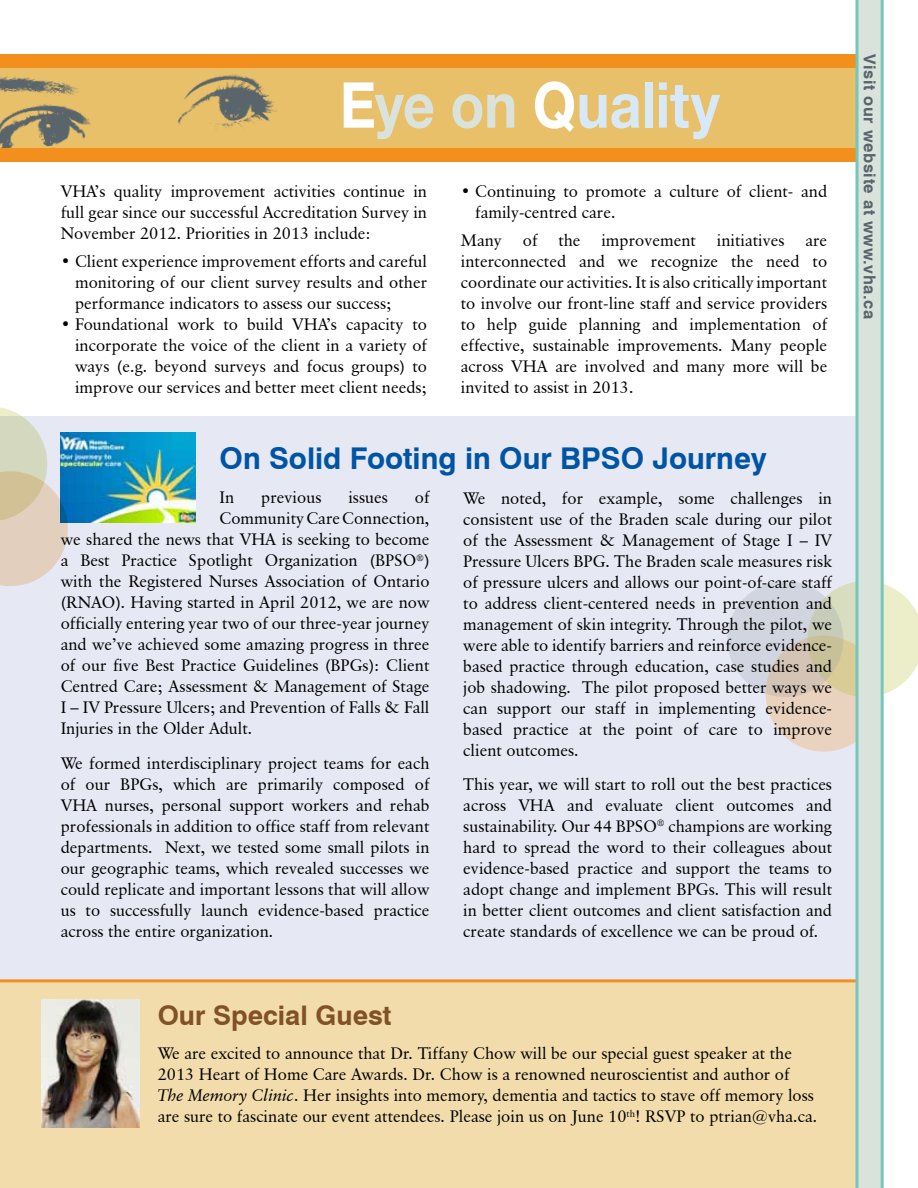
<style>
.page{position:relative;width:918px;height:1188px;background:#fff}
.page>*{position:absolute;margin:0;border:0;box-sizing:border-box;transform-origin:0 0}
.t1{font:700 63.3px "Helvetica Neue LT Std";letter-spacing:-.005em;color:#d7e8f7;scale:.88 1}
.t2{font:700 30px "Swiss 721 BT";color:#0054a4}
.t3{font:700 27px "Swiss 721 BT";color:#815127}
.t4{font:16.5px/21px "Classical Garamond BT";color:#000;text-align:justify}
.t5{font:700 16.5px "Swiss 721 BT";letter-spacing:.04em;color:#58656c}
.s1{color:#fff}
.s2{color:#d9e2db}
.s3{font-style:italic}
</style>
<div class="page">
<div style="left:0;top:417px;width:881px;height:565px;background:#e6e8f4"></div>
<div style="left:0;top:979px;width:807px;height:209px;background:#f2dcab"></div>
<img style="left:76px;top:432px;width:119px;height:90px">
<div style="left:766px;top:636px;width:116px;height:116px;background:#e9d2be;border-radius:50%"></div>
<svg style="left:727px;top:581px;width:116px;height:116px;background:#d1d1d5"></svg>
<div style="left:0;top:61px;width:871px;height:97px;background:#e8c069"></div>
<img style="left:0;top:73px;width:277px;height:75px">
<div style="left:0;top:148px;width:880px;height:13px;background:#f3901d"></div>
<div style="left:0;top:54px;width:880px;height:14px;background:#f3901d"></div>
<svg style="left:807px;top:0;width:111px;height:1188px"></svg>
<svg style="left:0;top:407px;width:76px;height:179px"></svg>
<img style="left:41px;top:999px;width:99px;height:128px">
<h1 class="t1" style="left:340px;top:66px;width:433px"><span class="s1">E</span><span class="s2">ye on</span> <span class="s1">Q</span>uality</h1>
<p class="t4" style="left:61px;top:181px;width:368px">VHA’s quality improvement activities continue in full gear since our successful Accreditation Survey in November 2012. Priorities in 2013 include:</p>
<p class="t4" style="left:75px;top:250px;width:354px;text-indent:-14px">• Client experience improvement efforts and careful monitoring of our client survey results and other performance indicators to assess our success;</p>
<p class="t4" style="left:75px;top:313px;width:354px;text-indent:-14px">• Foundational work to build VHA’s capacity to incorporate the voice of the client in a variety of ways (e.g. beyond surveys and focus groups) to improve our services and better meet client needs;</p>
<p class="t4" style="left:475px;top:181px;width:354px;text-indent:-14px">• Continuing to promote a culture of client- and family-centred care.</p>
<p class="t4" style="left:461px;top:229px;width:43px">Many</p>
<p class="t4" style="left:523px;top:229px;width:16px">of</p>
<p class="t4" style="left:558px;top:229px;width:24px">the</p>
<p class="t4" style="left:601px;top:229px;width:96px">improvement</p>
<p class="t4" style="left:717px;top:229px;width:69px">initiatives</p>
<p class="t4" style="left:461px;top:229px;width:368px;text-indent:345px">are interconnected and we recognize the need to coordinate our activities. It is also critically important to involve our front-line staff and service providers to help guide planning and implementation of effective, sustainable improvements. Many people across VHA are involved and many more will be invited to assist in 2013.</p>
<h2 class="t2" style="left:220px;top:440px;width:549px">On Solid Footing in Our BPSO Journey</h2>
<p class="t4" style="left:220px;top:487px;width:16px">In</p>
<p class="t4" style="left:261px;top:487px;width:62px">previous</p>
<p class="t4" style="left:348px;top:487px;width:41px">issues</p>
<p class="t4" style="left:415px;top:487px;width:16px">of</p>
<p class="t4" style="left:220px;top:508px;width:211px">Community Care Connection,</p>
<p class="t4" style="left:61px;top:529px;width:370px">we shared the news that VHA is seeking to become</p>
<p class="t4" style="left:61px;top:550px;width:370px">a Best Practice Spotlight Organization (BPSO<sup>®</sup>)</p>
<p class="t4" style="left:61px;top:571px;width:370px">with the Registered Nurses Association of Ontario</p>
<p class="t4" style="left:61px;top:592px;width:370px">(RNAO). Having started in April 2012, we are now</p>
<p class="t4" style="left:61px;top:613px;width:370px">officially entering year two of our three-year journey</p>
<p class="t4" style="left:61px;top:634px;width:370px">and we’ve achieved some amazing progress in three</p>
<p class="t4" style="left:61px;top:655px;width:370px">of our five Best Practice Guidelines (BPGs): Client</p>
<p class="t4" style="left:61px;top:676px;width:370px">Centred Care; Assessment &amp; Management of Stage</p>
<p class="t4" style="left:61px;top:697px;width:370px">I – IV Pressure Ulcers; and Prevention of Falls &amp; Fall</p>
<p class="t4" style="left:61px;top:718px;width:193px">Injuries in the Older Adult.</p>
<p class="t4" style="left:61px;top:753px;width:370px">We formed interdisciplinary project teams for each of our BPGs, which are primarily composed of VHA nurses, personal support workers and rehab professionals in addition to office staff from relevant departments. Next, we tested some small pilots in our geographic teams, which revealed successes we could replicate and important lessons that will allow us to successfully launch evidence-based practice across the entire organization.</p>
<p class="t4" style="left:463px;top:487px;width:370px">We noted, for example, some challenges in consistent use of the Braden scale during our pilot of the Assessment &amp; Management of Stage I – IV Pressure Ulcers BPG. The Braden scale measures risk of pressure ulcers and allows our point-of-care staff to address client-centered needs in prevention and management of skin integrity. Through the pilot, we were able to identify barriers and reinforce evidence&shy;based practice through education, case studies and job shadowing. The pilot proposed better ways we can support our staff in implementing evidence&shy;based practice at the point of care to improve client outcomes.</p>
<p class="t4" style="left:463px;top:774px;width:370px">This year, we will start to roll out the best practices across VHA and evaluate client outcomes and sustainability. Our 44 BPSO<sup>®</sup> champions are working hard to spread the word to their colleagues about evidence-based practice and support the teams to adopt change and implement BPGs. This will result in better client outcomes and client satisfaction and create standards of excellence we can be proud of.</p>
<h3 class="t3" style="left:158px;top:999px;width:235px">Our Special Guest</h3>
<p class="t4" style="left:158px;top:1043px;width:661px;text-align:left">We are excited to announce that Dr. Tiffany Chow will be our special guest speaker at the 2013 Heart of Home Care Awards. Dr. Chow is a renowned neuroscientist and author of <span class="s3">The Memory Clinic</span>. Her insights into memory, dementia and tactics to stave off memory loss are sure to fascinate our event attendees. Please join us on June 10<sup>th</sup>! RSVP to ptrian@vha.ca.</p>
<p class="t5" style="left:880px;top:54px;width:267px;rotate:90deg">Visit our website at www.vha.ca</p>
</div>
